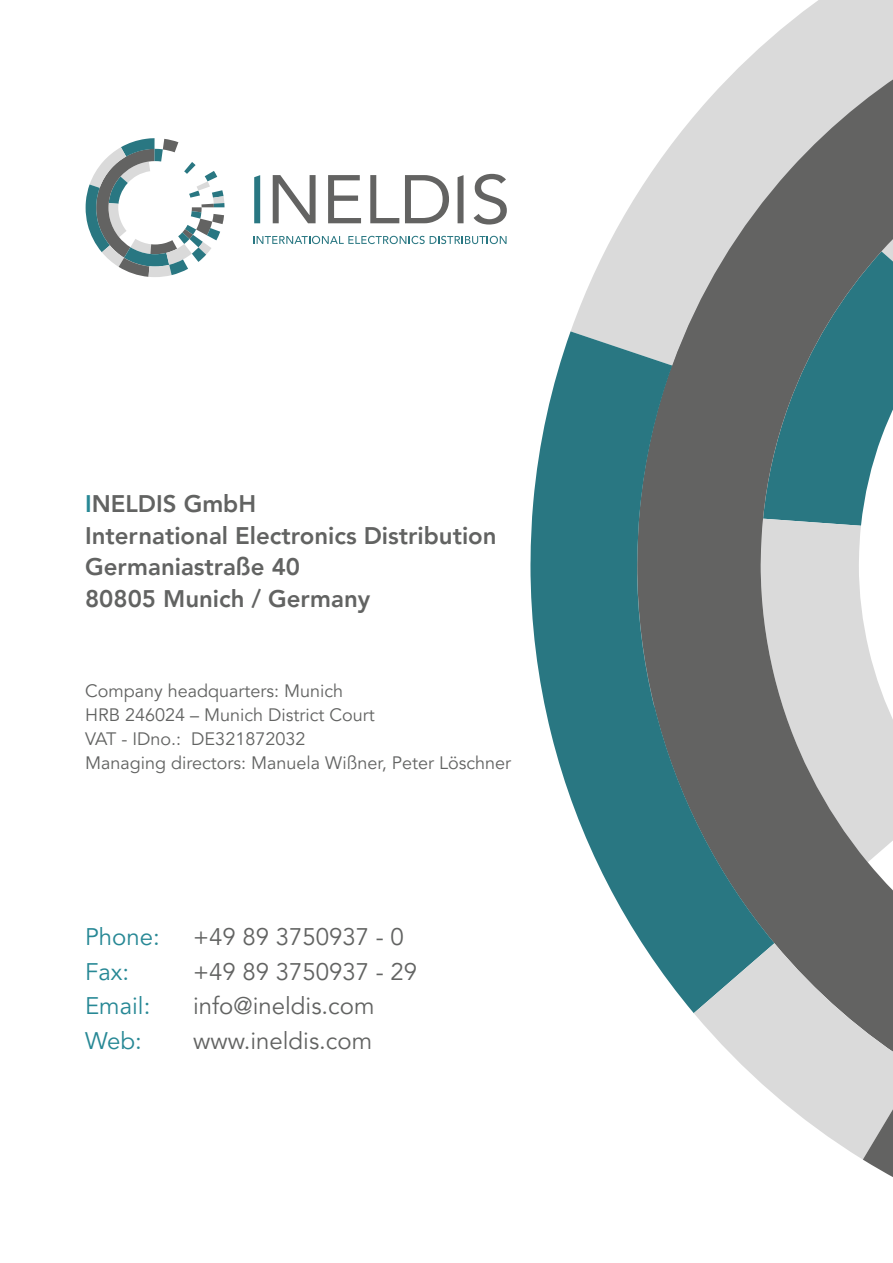
<style>
.page{position:relative;width:893px;height:1263px;background:#fff}
.page>*{position:absolute;margin:0;border:0;box-sizing:border-box;transform-origin:0 0}
.t1{font:800 24px "Avenir LT Pro";color:#626362}
.t2{font:24px "Avenir LT Pro";color:#626362}
.t3{font:24px "Avenir LT Pro";color:#278895}
.t4{font:18px/24px "Avenir LT Pro";color:#626362}
.s1{color:#278895}
</style>
<div class="page">
<svg style="left:774px;top:366px;width:119px;height:577px"></svg>
<svg style="left:571px;top:0;width:322px;height:366px"></svg>
<svg style="left:530px;top:331px;width:244px;height:682px"></svg>
<svg style="left:694px;top:943px;width:199px;height:234px"></svg>
<svg style="left:86px;top:138px;width:138px;height:139px"></svg>
<svg style="left:273px;top:175px;width:43px;height:48px"></svg>
<svg style="left:328px;top:175px;width:33px;height:48px"></svg>
<svg style="left:370px;top:175px;width:29px;height:48px"></svg>
<svg style="left:405px;top:175px;width:44px;height:48px"></svg>
<svg style="left:474px;top:174px;width:33px;height:51px"></svg>
<svg style="left:254px;top:175px;width:6px;height:48px"></svg>
<svg style="left:253px;top:236px;width:254px;height:8px"></svg>
<svg style="left:458px;top:175px;width:6px;height:48px"></svg>
<p class="t1" style="left:85px;top:490px;width:173px"><span class="s1">I</span>NELDIS GmbH</p>
<p class="t1" style="left:85px;top:521px;width:413px">International Electronics Distribution</p>
<p class="t1" style="left:85px;top:553px;width:217px">Germaniastraße 40</p>
<p class="t1" style="left:85px;top:584px;width:287px">80805 Munich / Germany</p>
<p class="t4" style="left:85px;top:679px;width:428px">Company headquarters: Munich<br>HRB 246024 – Munich District Court<br>VAT - IDno.: DE321872032<br>Managing directors: Manuela Wißner, Peter Löschner</p>
<p class="t3" style="left:85px;top:923px;width:76px">Phone:</p>
<p class="t2" style="left:193px;top:923px;width:212px">+49 89 3750937 - 0</p>
<p class="t3" style="left:85px;top:957px;width:46px">Fax:</p>
<p class="t2" style="left:193px;top:957px;width:226px">+49 89 3750937 - 29</p>
<p class="t3" style="left:85px;top:992px;width:67px">Email:</p>
<p class="t2" style="left:193px;top:992px;width:183px">info@ineldis.com</p>
<p class="t3" style="left:85px;top:1026px;width:58px">Web:</p>
<p class="t2" style="left:193px;top:1026px;width:181px">www.ineldis.com</p>
</div>
